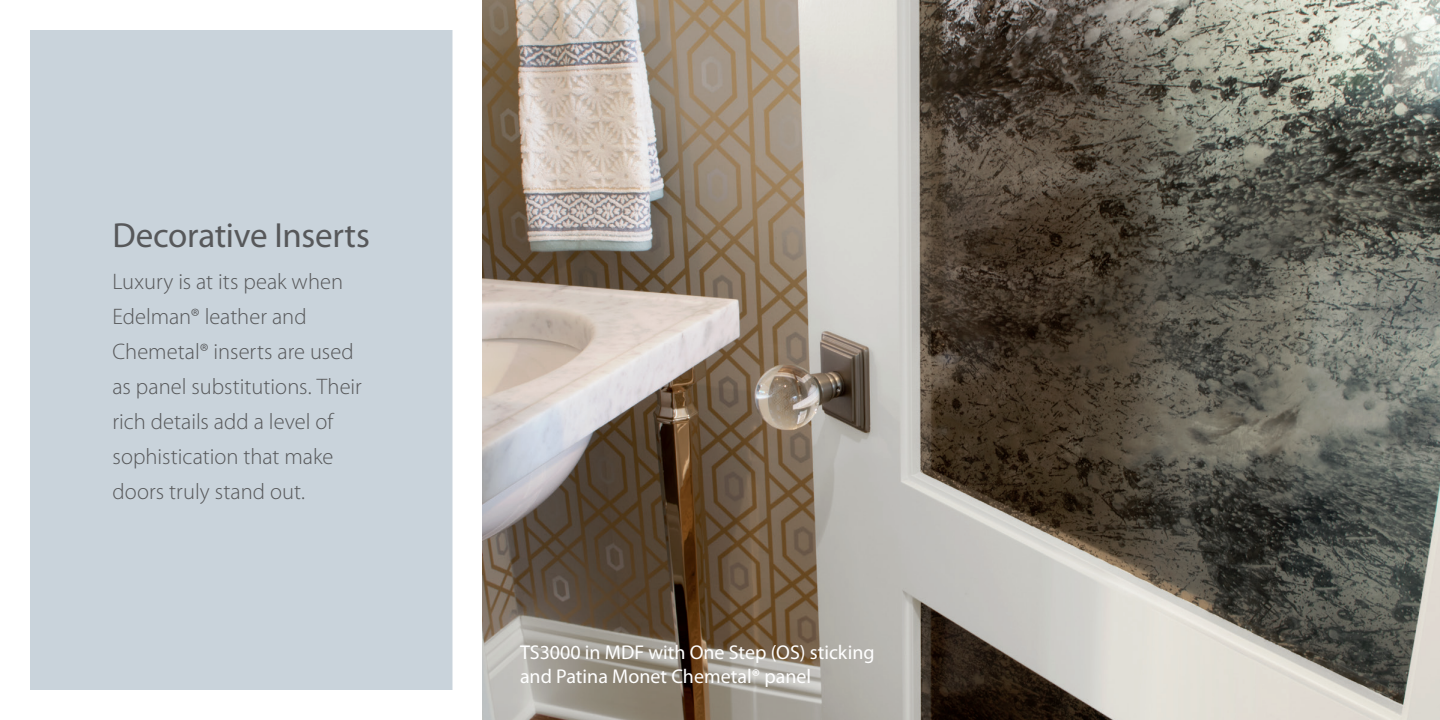
<style>
.page{position:relative;width:1440px;height:720px;background:#fff}
.page>*{position:absolute;margin:0;border:0;box-sizing:border-box;transform-origin:0 0}
.Option_heading{font:35px "Myriad Pro";letter-spacing:-.005em;color:#57585a}
._80__body_text{font:300 22.5px/35px "Myriad Pro";color:#57585a}
.Image_caption{font:20px/24px "Myriad Pro";color:#fff}
</style>
<div class="page">
<div style="left:15px;top:15px;width:453px;height:690px;background:#c9d3db"></div>
<div style="left:0;top:0;width:482px;height:720px;border:30px solid #fff"></div>
<img style="left:0;top:0;width:1px;height:720px">
<img style="left:482px;top:0;width:958px;height:720px">
<p class="Option_heading" style="left:112px;top:214px;width:259px">Decorative Inserts</p>
<p class="_80__body_text" style="left:112px;top:264px;width:251px">Luxury is at its peak when<br>Edelman® leather and<br>Chemetal® inserts are used as panel substitutions. Their rich details add a level of sophistication that make doors truly stand out.</p>
<p class="Image_caption" style="left:520px;top:639px;width:356px">TS3000 in MDF with One Step (OS) sticking and Patina Monet Chemetal® panel</p>
</div>
